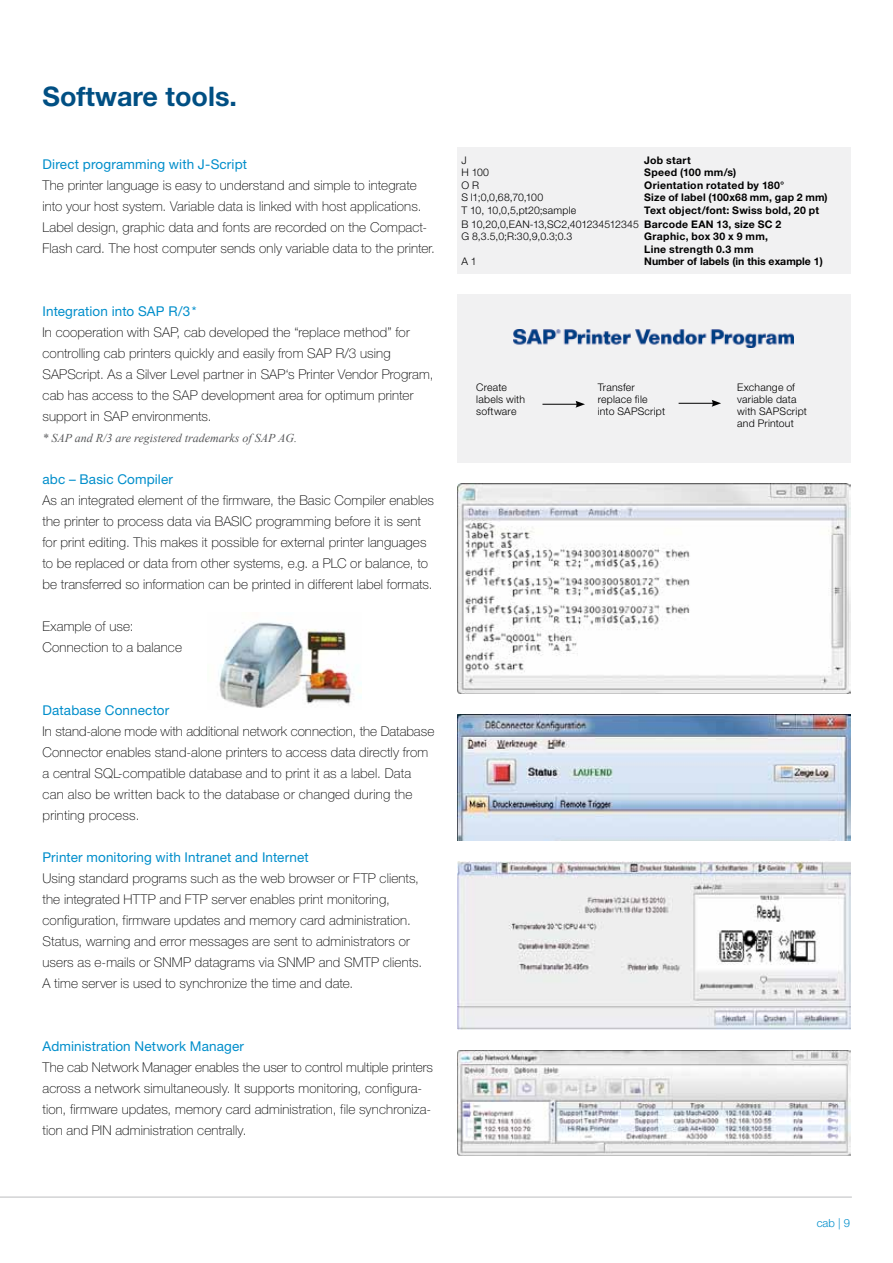
<style>
.page{position:relative;width:893px;height:1263px;background:#fff}
.page>*{position:absolute;margin:0;border:0;box-sizing:border-box;transform-origin:0 0}
.t1{font:700 27px "Helvetica Neue";color:#004f83}
.t2{font:100 13.5px/21px "Helvetica Neue";letter-spacing:.01em;color:#000}
.t3{font:13.5px "Helvetica Neue";letter-spacing:.01em;color:#008ecb}
.t4{font:italic 12px "Times New Roman";color:#58595b}
.t5{font:300 11.25px "Helvetica Neue";color:#008ecb}
.t6{font:700 10.5px/14px "Helvetica Neue";letter-spacing:.02em;color:#000}
.t7{font:300 10.5px/12px "Helvetica Neue";letter-spacing:.02em;color:#000}
.t8{font:700 10.5px "Helvetica Neue";color:#000}
.s1{font-weight:300}
</style>
<div class="page">
<hr style="left:0;top:1197px;width:852px;height:1px;background:#bcbec0">
<img style="left:457px;top:715px;width:393px;height:126px">
<div style="left:457px;top:295px;width:393px;height:168px;background:#f1f1f2"></div>
<img style="left:513px;top:329px;width:281px;height:18px">
<hr style="left:542px;top:404px;width:36px;height:1px;background:#000">
<svg style="left:575px;top:401px;width:10px;height:7px"></svg>
<hr style="left:679px;top:403px;width:35px;height:1px;background:#000">
<svg style="left:712px;top:400px;width:9px;height:7px"></svg>
<img style="left:457px;top:484px;width:393px;height:210px">
<img style="left:218px;top:622px;width:144px;height:86px">
<div style="left:457px;top:148px;width:393px;height:126px;background:#f1f1f2"></div>
<img style="left:457px;top:1051px;width:393px;height:105px">
<img style="left:457px;top:862px;width:393px;height:168px">
<h1 class="t1" style="left:43px;top:79px;width:196px">Software tools.</h1>
<p class="t3" style="left:43px;top:156px;width:206px">Direct programming with J-Script</p>
<p class="t2" style="left:43px;top:174px;width:394px">The printer language is easy to understand and simple to integrate into your host system. Variable data is linked with host applications.<br>Label design, graphic data and fonts are recorded on the Compact-Flash card. The host computer sends only variable data to the printer.</p>
<p class="t3" style="left:43px;top:303px;width:156px">Integration into SAP R/3*</p>
<p class="t2" style="left:43px;top:321px;width:392px">In cooperation with SAP, cab developed the “replace method” for controlling cab printers quickly and easily from SAP R/3 using SAPScript. As a Silver Level partner in SAP‘s Printer Vendor Program, cab has access to the SAP development area for optimum printer support in SAP environments.</p>
<p class="t4" style="left:43px;top:429px;width:256px">* SAP and R/3 are registered trademarks of SAP AG.</p>
<p class="t3" style="left:43px;top:471px;width:132px">abc – Basic Compiler</p>
<p class="t2" style="left:43px;top:489px;width:393px">As an integrated element of the firmware, the Basic Compiler enables the printer to process data via BASIC programming before it is sent for print editing. This makes it possible for external printer languages to be replaced or data from other systems, e.g. a PLC or balance, to be transferred so information can be printed in different label formats.</p>
<p class="t2" style="left:43px;top:615px;width:141px">Example of use:<br>Connection to a balance</p>
<p class="t3" style="left:43px;top:702px;width:128px">Database Connector</p>
<p class="t2" style="left:43px;top:720px;width:393px">In stand-alone mode with additional network connection, the Database Connector enables stand-alone printers to access data directly from a central SQL-compatible database and to print it as a label. Data can also be written back to the database or changed during the printing process.</p>
<p class="t3" style="left:43px;top:849px;width:268px">Printer monitoring with Intranet and Internet</p>
<p class="t2" style="left:43px;top:867px;width:381px">Using standard programs such as the web browser or FTP clients, the integrated HTTP and FTP server enables print monitoring, configuration, firmware updates and memory card administration.<br>Status, warning and error messages are sent to administrators or users as e-mails or SNMP datagrams via SNMP and SMTP clients.<br>A time server is used to synchronize the time and date.</p>
<p class="t3" style="left:43px;top:1038px;width:203px">Administration Network Manager</p>
<p class="t2" style="left:43px;top:1056px;width:392px">The cab Network Manager enables the user to control multiple printers across a network simultaneously. It supports monitoring, configura&shy;tion, firmware updates, memory card administration, file synchroniza&shy;tion and PIN administration centrally.</p>
<p class="t7" style="left:461px;top:154px;width:7px">J</p>
<p class="t6" style="left:644px;top:153px;width:48px">Job start</p>
<p class="t7" style="left:461px;top:167px;width:29px">H 100</p>
<p class="t6" style="left:644px;top:165px;width:94px">Speed (100 mm/s)</p>
<p class="t7" style="left:461px;top:179px;width:19px">O R</p>
<p class="t6" style="left:644px;top:178px;width:142px">Orientation rotated by 180°</p>
<p class="t7" style="left:461px;top:192px;width:83px">S l1;0,0,68,70,100</p>
<p class="t6" style="left:644px;top:190px;width:185px">Size of label (100x68 mm, gap 2 mm)</p>
<p class="t7" style="left:461px;top:204px;width:117px">T 10, 10,0,5,pt20;sample</p>
<p class="t6" style="left:461px;top:203px;width:359px;text-indent:183px">Text object/font: Swiss bold, 20 pt<br><span class="s1">B 10,20,0,EAN-13,SC2,401234512345</span> Barcode EAN 13, size SC 2</p>
<p class="t7" style="left:461px;top:230px;width:113px">G 8,3.5,0;R:30,9,0.3;0.3</p>
<p class="t6" style="left:644px;top:230px;width:125px;line-height:12.5px">Graphic, box 30 x 9 mm,<br>Line strength 0.3 mm</p>
<p class="t7" style="left:461px;top:255px;width:17px">A 1</p>
<p class="t8" style="left:644px;top:255px;width:180px">Number of labels (in this example 1)</p>
<p class="t7" style="left:476px;top:381px;width:32px">Create</p>
<p class="t7" style="left:598px;top:381px;width:39px">Transfer</p>
<p class="t7" style="left:737px;top:381px;width:59px">Exchange of</p>
<p class="t7" style="left:476px;top:393px;width:50px">labels with</p>
<p class="t7" style="left:598px;top:393px;width:51px">replace file</p>
<p class="t7" style="left:737px;top:393px;width:61px">variable data</p>
<p class="t7" style="left:476px;top:405px;width:42px">software</p>
<p class="t7" style="left:598px;top:405px;width:69px">into SAPScript</p>
<p class="t7" style="left:737px;top:405px;width:71px">with SAPScript and Printout</p>
<p class="t5" style="left:817px;top:1216px;width:35px">cab | 9</p>
</div>
